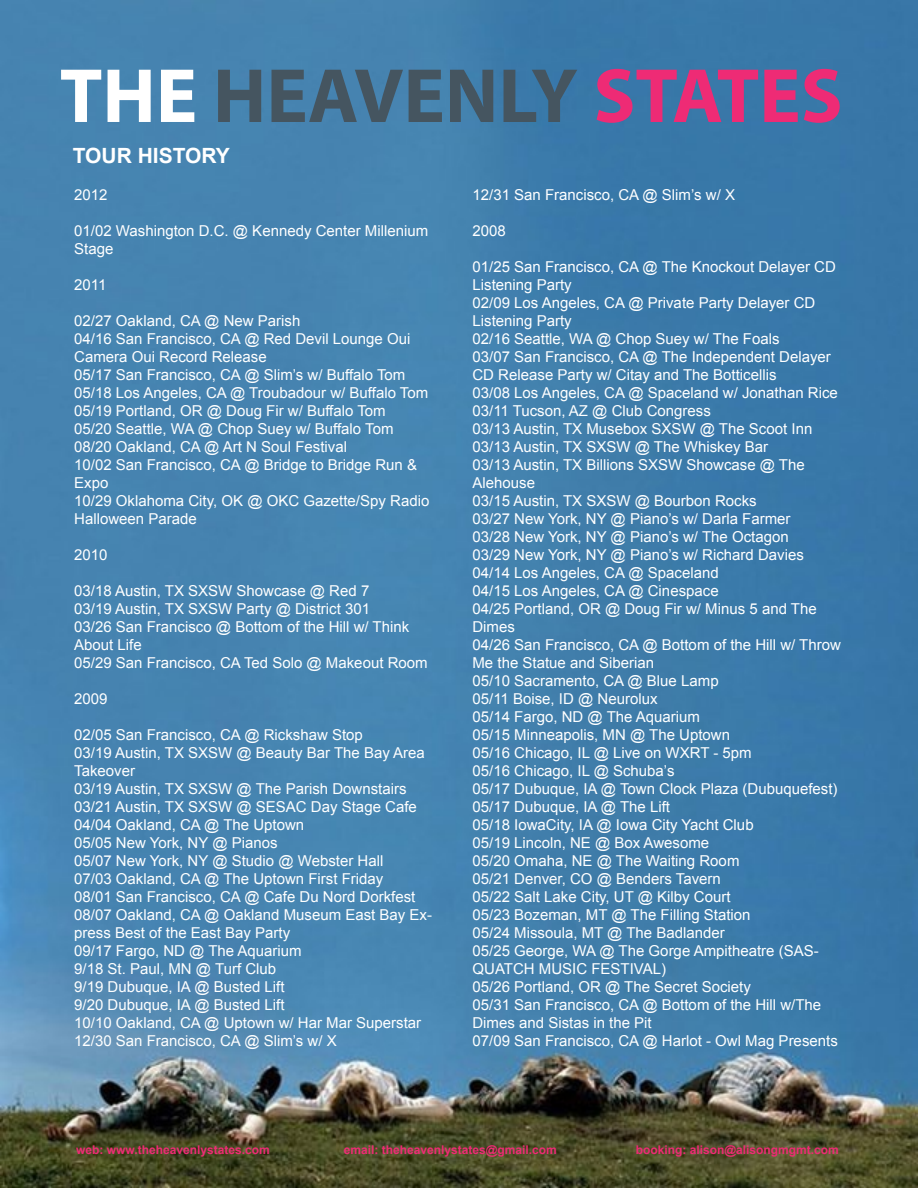
<style>
.page{position:relative;width:918px;height:1188px;background:#fff}
.page>*{position:absolute;margin:0;border:0;box-sizing:border-box;transform-origin:0 0}
.t1{font:700 21px "Arial";color:#fff}
.t2{font:15px/18px "Arial";color:#fff}
.t3{font:700 12px "Arial";color:#ee2b75}
</style>
<div class="page">
<img style="left:0;top:0;width:918px;height:1188px">
<svg style="left:61px;top:70px;width:40px;height:52px"></svg>
<svg style="left:108px;top:70px;width:43px;height:52px"></svg>
<svg style="left:161px;top:70px;width:33px;height:52px"></svg>
<svg style="left:218px;top:70px;width:43px;height:52px;background:#45667d"></svg>
<svg style="left:272px;top:70px;width:131px;height:52px;background:#456a85"></svg>
<svg style="left:409px;top:70px;width:33px;height:52px;background:#456479"></svg>
<svg style="left:450px;top:70px;width:43px;height:52px;background:#436277"></svg>
<svg style="left:504px;top:70px;width:73px;height:52px;background:#3e6888"></svg>
<svg style="left:597px;top:69px;width:161px;height:54px;background:#8f528f"></svg>
<svg style="left:764px;top:70px;width:34px;height:52px;background:#b34385"></svg>
<svg style="left:804px;top:69px;width:36px;height:54px;background:#9e4c8b"></svg>
<h1 class="t1" style="left:73px;top:141px;width:159px">TOUR HISTORY</h1>
<p class="t2" style="left:74px;top:186px;width:35px">2012</p>
<p class="t2" style="left:74px;top:222px;width:355px">01/02 Washington D.C. @ Kennedy Center Millenium<br>Stage</p>
<p class="t2" style="left:74px;top:276px;width:34px">2011</p>
<p class="t2" style="left:74px;top:312px;width:357px">02/27 Oakland, CA @ New Parish<br>04/16 San Francisco, CA @ Red Devil Lounge Oui Camera Oui Record Release<br>05/17 San Francisco, CA @ Slim’s w/ Buffalo Tom 05/18 Los Angeles, CA @ Troubadour w/ Buffalo Tom 05/19 Portland, OR @ Doug Fir w/ Buffalo Tom<br>05/20 Seattle, WA @ Chop Suey w/ Buffalo Tom 08/20 Oakland, CA @ Art N Soul Festival<br>10/02 San Francisco, CA @ Bridge to Bridge Run &amp; Expo<br>10/29 Oklahoma City, OK @ OKC Gazette/Spy Radio Halloween Parade</p>
<p class="t2" style="left:74px;top:546px;width:35px">2010</p>
<p class="t2" style="left:74px;top:582px;width:355px">03/18 Austin, TX SXSW Showcase @ Red 7<br>03/19 Austin, TX SXSW Party @ District 301<br>03/26 San Francisco @ Bottom of the Hill w/ Think About Life<br>05/29 San Francisco, CA Ted Solo @ Makeout Room</p>
<p class="t2" style="left:74px;top:690px;width:35px">2009</p>
<p class="t2" style="left:74px;top:726px;width:359px">02/05 San Francisco, CA @ Rickshaw Stop<br>03/19 Austin, TX SXSW @ Beauty Bar The Bay Area Takeover<br>03/19 Austin, TX SXSW @ The Parish Downstairs 03/21 Austin, TX SXSW @ SESAC Day Stage Cafe 04/04 Oakland, CA @ The Uptown<br>05/05 New York, NY @ Pianos<br>05/07 New York, NY @ Studio @ Webster Hall<br>07/03 Oakland, CA @ The Uptown First Friday<br>08/01 San Francisco, CA @ Cafe Du Nord Dorkfest 08/07 Oakland, CA @ Oakland Museum East Bay Ex&shy;press Best of the East Bay Party<br>09/17 Fargo, ND @ The Aquarium<br>9/18 St. Paul, MN @ Turf Club<br>9/19 Dubuque, IA @ Busted Lift<br>9/20 Dubuque, IA @ Busted Lift<br>10/10 Oakland, CA @ Uptown w/ Har Mar Superstar 12/30 San Francisco, CA @ Slim’s w/ X</p>
<p class="t2" style="left:472px;top:186px;width:264px">12/31 San Francisco, CA @ Slim’s w/ X</p>
<p class="t2" style="left:472px;top:222px;width:35px">2008</p>
<p class="t2" style="left:472px;top:258px;width:370px">01/25 San Francisco, CA @ The Knockout Delayer CD Listening Party<br>02/09 Los Angeles, CA @ Private Party Delayer CD Listening Party<br>02/16 Seattle, WA @ Chop Suey w/ The Foals<br>03/07 San Francisco, CA @ The Independent Delayer CD Release Party w/ Citay and The Botticellis<br>03/08 Los Angeles, CA @ Spaceland w/ Jonathan Rice 03/11 Tucson, AZ @ Club Congress<br>03/13 Austin, TX Musebox SXSW @ The Scoot Inn 03/13 Austin, TX SXSW @ The Whiskey Bar<br>03/13 Austin, TX Billions SXSW Showcase @ The Alehouse<br>03/15 Austin, TX SXSW @ Bourbon Rocks<br>03/27 New York, NY @ Piano’s w/ Darla Farmer<br>03/28 New York, NY @ Piano’s w/ The Octagon<br>03/29 New York, NY @ Piano’s w/ Richard Davies 04/14 Los Angeles, CA @ Spaceland<br>04/15 Los Angeles, CA @ Cinespace<br>04/25 Portland, OR @ Doug Fir w/ Minus 5 and The Dimes<br>04/26 San Francisco, CA @ Bottom of the Hill w/ Throw Me the Statue and Siberian<br>05/10 Sacramento, CA @ Blue Lamp<br>05/11 Boise, ID @ Neurolux<br>05/14 Fargo, ND @ The Aquarium<br>05/15 Minneapolis, MN @ The Uptown<br>05/16 Chicago, IL @ Live on WXRT - 5pm<br>05/16 Chicago, IL @ Schuba’s<br>05/17 Dubuque, IA @ Town Clock Plaza (Dubuquefest)<br>05/17 Dubuque, IA @ The Lift<br>05/18 IowaCity, IA @ Iowa City Yacht Club<br>05/19 Lincoln, NE @ Box Awesome<br>05/20 Omaha, NE @ The Waiting Room<br>05/21 Denver, CO @ Benders Tavern<br>05/22 Salt Lake City, UT @ Kilby Court<br>05/23 Bozeman, MT @ The Filling Station<br>05/24 Missoula, MT @ The Badlander<br>05/25 George, WA @ The Gorge Ampitheatre (SAS-QUATCH MUSIC FESTIVAL)<br>05/26 Portland, OR @ The Secret Society<br>05/31 San Francisco, CA @ Bottom of the Hill w/The Dimes and Sistas in the Pit<br>07/09 San Francisco, CA @ Harlot - Owl Mag Presents</p>
<p class="t3" style="left:76px;top:1142px;width:195px">web: www.theheavenlystates.com</p>
<p class="t3" style="left:344px;top:1142px;width:215px">email: theheavenlystates@gmail.com</p>
<p class="t3" style="left:636px;top:1142px;width:205px">booking: alison@alisongmgmt.com</p>
</div>
